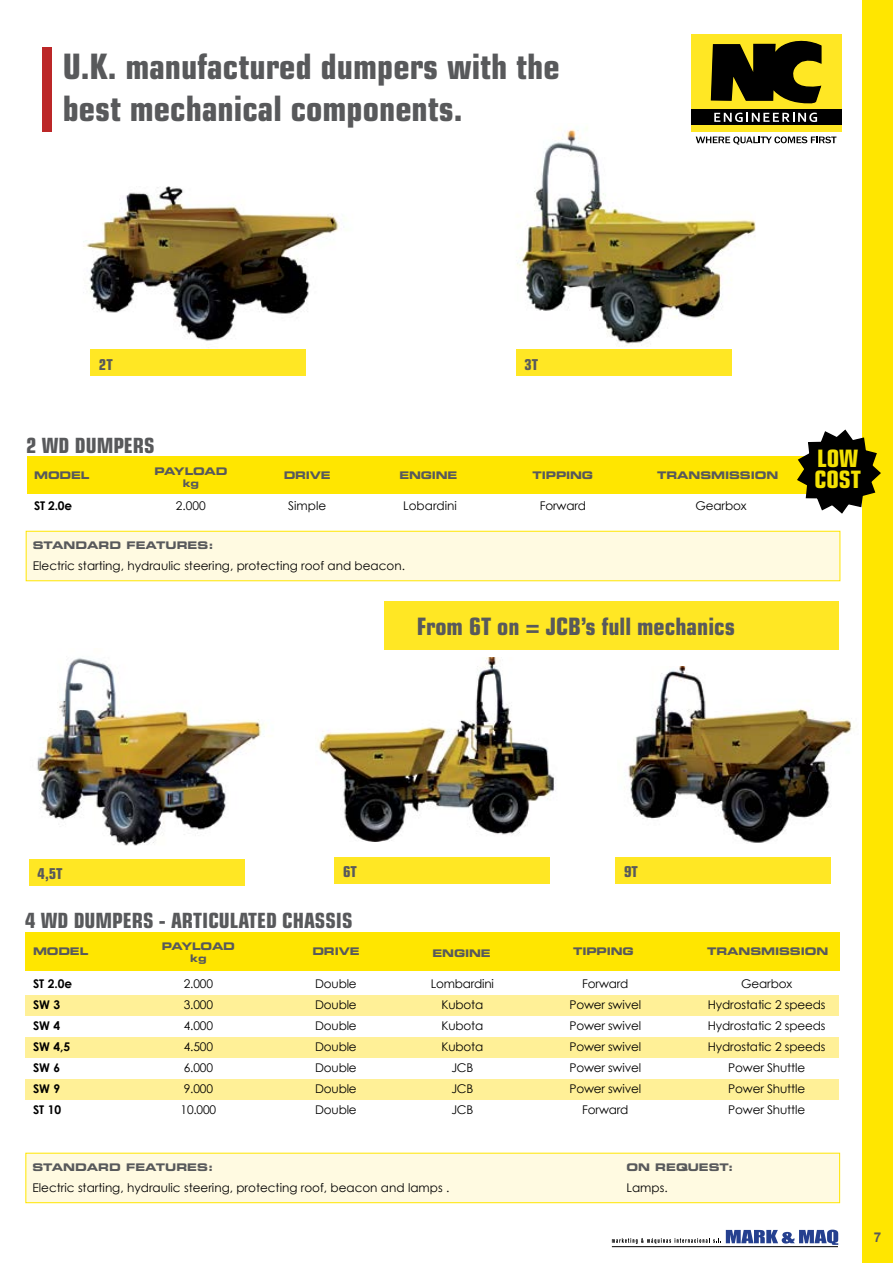
<style>
.page{position:relative;width:893px;height:1263px;background:#fff}
.page>*{position:absolute;margin:0;border:0;box-sizing:border-box;transform-origin:0 0}
.t1{font:700 condensed 35.1px/42px "Eurostile";color:#58595b}
.t2{font:700 condensed 24px "Eurostile";color:#58595b}
.t3{font:700 condensed 24px/21px "Eurostile";color:#f4e203}
.t4{font:700 condensed 21px "Eurostile";color:#58595b}
.t5{font:700 condensed 15px "Eurostile";color:#58595b}
.t6{font:700 13.5px "Arial";color:#58595b}
.t7{font:12px/21px "Century Gothic";letter-spacing:-.01em;color:#000;text-align:center}
.t8{font:700 12px/21px "Century Gothic";color:#000}
.t9{font:10.5px/12.6px "Eurostile Bold Extended Two";letter-spacing:-.015em;color:#58595b;text-align:center}
</style>
<div class="page">
<div style="left:25px;top:1079px;width:814px;height:20px;background:#fff097"></div>
<div style="left:25px;top:995px;width:814px;height:20px;background:#fff097"></div>
<div style="left:25px;top:1037px;width:814px;height:20px;background:#fff097"></div>
<img style="left:624px;top:666px;width:239px;height:189px">
<img style="left:318px;top:657px;width:238px;height:185px">
<img style="left:517px;top:127px;width:238px;height:217px">
<img style="left:83px;top:186px;width:256px;height:155px">
<div style="left:863px;top:0;width:30px;height:1263px;background:#ffe600"></div>
<svg style="left:612px;top:1229px;width:226px;height:16px"></svg>
<hr style="left:612px;top:1246px;width:226px;height:1px;background:#000">
<div style="left:691px;top:34px;width:151px;height:97px;background:#ffe724"></div>
<svg style="left:710px;top:40px;width:112px;height:64px"></svg>
<div style="left:691px;top:110px;width:151px;height:15px;background:#000"></div>
<svg style="left:714px;top:113px;width:103px;height:9px"></svg>
<svg style="left:696px;top:136px;width:140px;height:9px"></svg>
<div style="left:27px;top:456px;width:812px;height:38px;background:#ffe600"></div>
<div style="left:42px;top:47px;width:10px;height:85px;background:#bc2728"></div>
<div style="left:26px;top:531px;width:814px;height:50px;background:#fffae1;border:1px solid #ffe600"></div>
<div style="left:25px;top:932px;width:815px;height:39px;background:#ffe600"></div>
<div style="left:25px;top:1153px;width:815px;height:50px;background:#fffae1;border:1px solid #ffe600"></div>
<svg style="left:797px;top:428px;width:84px;height:87px"></svg>
<img style="left:37px;top:658px;width:230px;height:228px">
<div style="left:29px;top:859px;width:215px;height:27px;background:#ffe724"></div>
<div style="left:334px;top:857px;width:216px;height:27px;background:#ffe724"></div>
<div style="left:615px;top:857px;width:216px;height:27px;background:#ffe724"></div>
<div style="left:90px;top:349px;width:216px;height:27px;background:#ffe724"></div>
<div style="left:516px;top:349px;width:215px;height:27px;background:#ffe724"></div>
<div style="left:385px;top:601px;width:454px;height:49px;background:#ffe724"></div>
<h1 class="t1" style="left:63px;top:45px;width:499px">U.K. manufactured dumpers with the best mechanical components.</h1>
<p class="t5" style="left:99px;top:355px;width:15px">2T</p>
<p class="t5" style="left:524px;top:355px;width:15px">3T</p>
<h3 class="t4" style="left:26px;top:433px;width:130px">2 WD DUMPERS</h3>
<p class="t9" style="left:34px;top:468px;width:57px">MODEL</p>
<p class="t9" style="left:154px;top:464px;width:75px">PAYLOAD kg</p>
<p class="t9" style="left:284px;top:468px;width:49px">DRIVE</p>
<p class="t9" style="left:399px;top:468px;width:60px">ENGINE</p>
<p class="t9" style="left:533px;top:468px;width:62px">TIPPING</p>
<p class="t8" style="left:34px;top:494px;width:40px">ST 2.0e</p>
<p class="t7" style="left:176px;top:495px;width:31px">2.000</p>
<p class="t7" style="left:288px;top:495px;width:40px">Simple</p>
<p class="t7" style="left:403px;top:495px;width:55px">Lobardini</p>
<p class="t7" style="left:540px;top:495px;width:48px">Forward</p>
<p class="t9" style="left:33px;top:539px;width:182px">STANDARD FEATURES:</p>
<p class="t7" style="left:33px;top:555px;width:374px">Electric starting, hydraulic steering, protecting roof and beacon.</p>
<p class="t9" style="left:657px;top:469px;width:122px">TRANSMISSION</p>
<p class="t7" style="left:695px;top:495px;width:53px">Gearbox</p>
<h2 class="t2" style="left:417px;top:611px;width:320px">From 6T on = JCB’s full mechanics</h2>
<h2 class="t3" style="left:814px;top:448px;width:48px">LOW<br>COST</h2>
<p class="t5" style="left:38px;top:865px;width:27px">4,5T</p>
<p class="t5" style="left:343px;top:862px;width:15px">6T</p>
<p class="t5" style="left:624px;top:862px;width:15px">9T</p>
<h3 class="t4" style="left:25px;top:908px;width:329px">4 WD DUMPERS - ARTICULATED CHASSIS</h3>
<p class="t9" style="left:33px;top:945px;width:57px">MODEL</p>
<p class="t9" style="left:162px;top:939px;width:75px">PAYLOAD kg</p>
<p class="t9" style="left:312px;top:945px;width:49px">DRIVE</p>
<p class="t9" style="left:433px;top:946px;width:60px">ENGINE</p>
<p class="t9" style="left:573px;top:945px;width:62px">TIPPING</p>
<p class="t9" style="left:707px;top:945px;width:122px">TRANSMISSION</p>
<p class="t8" style="left:33px;top:973px;width:41px">ST 2.0e<br>SW 3<br>SW 4<br>SW 4,5<br>SW 6<br>SW 9<br>ST 10</p>
<p class="t7" style="left:181px;top:973px;width:37px;text-align:left">2.000<br>3.000<br>4.000<br>4.500<br>6.000<br>9.000<br>10.000</p>
<p class="t7" style="left:315px;top:973px;width:43px;text-align:justify">Double Double Double Double Double Double Double</p>
<p class="t7" style="left:431px;top:973px;width:65px">Lombardini<br>Kubota<br>Kubota<br>Kubota<br>JCB<br>JCB<br>JCB</p>
<p class="t7" style="left:570px;top:973px;width:73px">Forward<br>Power swivel<br>Power swivel<br>Power swivel<br>Power swivel<br>Power swivel<br>Forward</p>
<p class="t7" style="left:708px;top:973px;width:119px">Gearbox<br>Hydrostatic 2 speeds<br>Hydrostatic 2 speeds<br>Hydrostatic 2 speeds<br>Power Shuttle<br>Power Shuttle<br>Power Shuttle</p>
<p class="t9" style="left:32px;top:1161px;width:182px">STANDARD FEATURES:</p>
<p class="t9" style="left:626px;top:1161px;width:108px">ON REQUEST:</p>
<p class="t7" style="left:32px;top:1177px;width:418px">Electric starting, hydraulic steering, protecting roof, beacon and lamps .</p>
<p class="t7" style="left:626px;top:1177px;width:43px">Lamps.</p>
<p class="t6" style="left:874px;top:1229px;width:9px">7</p>
</div>
